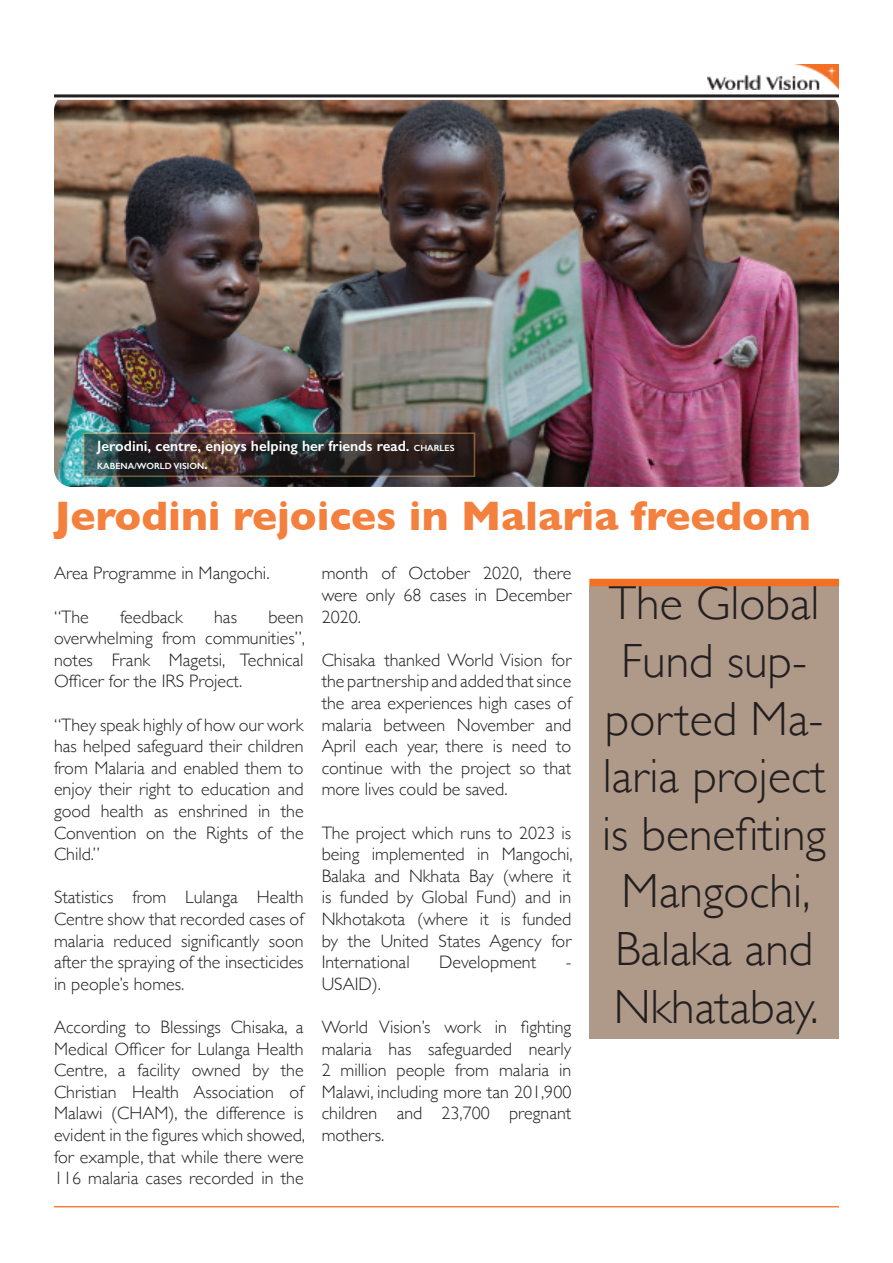
<style>
.page{position:relative;width:893px;height:1263px;background:#fff}
.page>*{position:absolute;margin:0;border:0;box-sizing:border-box;transform-origin:0 0}
.t1{font:300 48px/57.6px "Gill Sans";color:#231f20;text-align:center}
.t2{font:700 42px "Gill Sans";color:#f4803d}
.t3{font:300 18px/21.6px "Gill Sans";color:#231f20;text-align:justify}
.t4{font:600 15px "Gill Sans";color:#fff}
.t5{font:600 9px "Gill Sans";color:#fff}
.s1{font-size:9px}
.s2{font-size:15px}
</style>
<div class="page">
<img style="left:707px;top:64px;width:132px;height:26px">
<hr style="left:54px;top:94px;width:785px;height:3px;background:#231f20">
<hr style="left:54px;top:1206px;width:785px;height:1px;background:#f4803d">
<div style="left:589px;top:586px;width:250px;height:452px;background:#af9988"></div>
<div style="left:589px;top:579px;width:250px;height:7px;background:#f37023"></div>
<img style="left:54px;top:100px;width:785px;height:387px">
<svg style="left:86px;top:435px;width:386px;height:39px;background:#302c2c"></svg>
<p class="t4" style="left:97px;top:437px;width:359px">Jerodini, centre, enjoys helping her friends read. <span class="s1">CHARLES</span></p>
<p class="t5" style="left:97px;top:461px;width:112px">KABENA/WORLD VISION<span class="s2">.</span></p>
<h2 class="t2" style="left:54px;top:483px;width:758px">Jerodini rejoices in Malaria freedom</h2>
<p class="t3" style="left:54px;top:562px;width:217px">Area Programme in Mangochi.</p>
<p class="t3" style="left:54px;top:605px;width:36px">“The</p>
<p class="t3" style="left:120px;top:605px;width:64px">feedback</p>
<p class="t3" style="left:214px;top:605px;width:24px">has</p>
<p class="t3" style="left:54px;top:605px;width:253px;text-indent:214px">been overwhelming from communities”, notes Frank Magetsi, Technical Officer for the IRS Project.</p>
<p class="t3" style="left:54px;top:713px;width:251px">“They speak highly of how our work has helped safeguard their children from Malaria and enabled them to enjoy their right to education and good health as enshrined in the Convention on the Rights of the Child.”</p>
<p class="t3" style="left:54px;top:886px;width:251px">Statistics from Lulanga Health Centre show that recorded cases of malaria reduced significantly soon after the spraying of the insecticides in people’s homes.</p>
<p class="t3" style="left:54px;top:1015px;width:253px">According to Blessings Chisaka, a Medical Officer for Lulanga Health Centre, a facility owned by the Christian Health Association of Malawi (CHAM), the difference is evident in the figures which showed, for example, that while there were 116 malaria cases recorded in the</p>
<p class="t3" style="left:322px;top:562px;width:251px">month of October 2020, there were only 68 cases in December 2020.</p>
<p class="t3" style="left:322px;top:648px;width:251px">Chisaka thanked World Vision for the partnership and added that since the area experiences high cases of malaria between November and April each year, there is need to continue with the project so that more lives could be saved.</p>
<p class="t3" style="left:322px;top:821px;width:253px">The project which runs to 2023 is being implemented in Mangochi, Balaka and Nkhata Bay (where it is funded by Global Fund) and in Nkhotakota (where it is funded by the United States Agency for International</p>
<p class="t3" style="left:439px;top:951px;width:99px">Development</p>
<p class="t3" style="left:566px;top:951px;width:7px">-</p>
<p class="t3" style="left:322px;top:972px;width:61px">USAID).</p>
<p class="t3" style="left:322px;top:1015px;width:251px">World Vision’s work in fighting malaria has safeguarded nearly 2 million people from malaria in Malawi, including more tan 201,900 children and 23,700 pregnant mothers.</p>
<h1 class="t1" style="left:602px;top:573px;width:225px">The Global<br>Fund sup&shy;ported Ma&shy;laria project is benefiting<br>Mangochi,<br>Balaka and<br>Nkhatabay.</h1>
</div>
